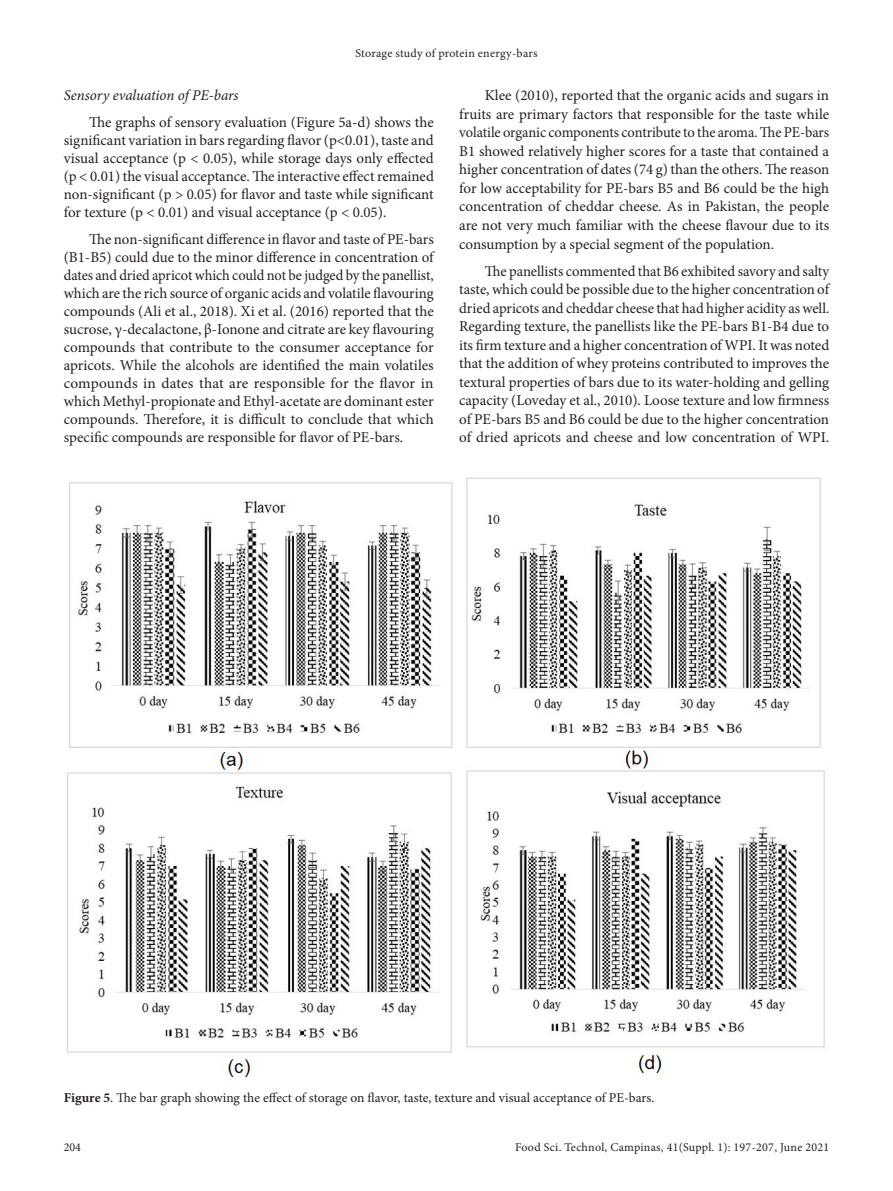
<style>
.page{position:relative;width:893px;height:1191px;background:#fff}
.page>*{position:absolute;margin:0;border:0;box-sizing:border-box;transform-origin:0 0}
.Paragraph{font:15px/18.6px "Minion Pro";color:#231f20;text-align:justify}
.Heading3{font:italic 15px "Minion Pro";letter-spacing:-.005em;color:#231f20}
.FigureCaption{font:13.5px "Minion Pro";letter-spacing:-.005em;color:#231f20}
.t1{font:12px "Minion Pro";letter-spacing:.02em;color:#231f20}
.s1{font-weight:700}
</style>
<div class="page">
<img style="left:67px;top:477px;width:758px;height:600px">
<p class="t1" style="left:355px;top:45px;width:184px">Storage study of protein energy-bars</p>
<p class="Heading3" style="left:64px;top:85px;width:176px">Sensory evaluation of PE-bars</p>
<p class="Paragraph" style="left:64px;top:113px;width:372px;line-height:18px;text-indent:26px">The graphs of sensory evaluation (Figure 5a-d) shows the significant variation in bars regarding flavor (p&lt;0.01), taste and visual acceptance (p &lt; 0.05), while storage days only effected (p &lt; 0.01) the visual acceptance. The interactive effect remained non-significant (p &gt; 0.05) for flavor and taste while significant for texture (p &lt; 0.01) and visual acceptance (p &lt; 0.05).</p>
<p class="Paragraph" style="left:64px;top:230px;width:371px;line-height:18px;text-indent:26px">The non-significant difference in flavor and taste of PE-bars (B1-B5) could due to the minor difference in concentration of dates and dried apricot which could not be judged by the panellist, which are the rich source of organic acids and volatile flavouring compounds (Ali et al., 2018). Xi et al. (2016) reported that the sucrose, γ-decalactone, β-Ionone and citrate are key flavouring compounds that contribute to the consumer acceptance for apricots. While the alcohols are identified the main volatiles compounds in dates that are responsible for the flavor in which Methyl-propionate and Ethyl-acetate are dominant ester compounds. Therefore, it is difficult to conclude that which specific compounds are responsible for flavor of PE-bars.</p>
<p class="Paragraph" style="left:459px;top:86px;width:372px;text-indent:26px">Klee (2010), reported that the organic acids and sugars in fruits are primary factors that responsible for the taste while volatile organic components contribute to the aroma. The PE-bars B1 showed relatively higher scores for a taste that contained a higher concentration of dates (74 g) than the others. The reason for low acceptability for PE-bars B5 and B6 could be the high concentration of cheddar cheese. As in Pakistan, the people are not very much familiar with the cheese flavour due to its consumption by a special segment of the population.</p>
<p class="Paragraph" style="left:459px;top:261px;width:372px;text-indent:26px">The panellists commented that B6 exhibited savory and salty taste, which could be possible due to the higher concentration of dried apricots and cheddar cheese that had higher acidity as well.<br>Regarding texture, the panellists like the PE-bars B1-B4 due to its firm texture and a higher concentration of WPI. It was noted that the addition of whey proteins contributed to improves the textural properties of bars due to its water-holding and gelling capacity (Loveday et al., 2010). Loose texture and low firmness of PE-bars B5 and B6 could be due to the higher concentration of dried apricots and cheese and low concentration of WPI.</p>
<p class="FigureCaption" style="left:64px;top:1088px;width:592px"><span class="s1">Figure 5</span>. The bar graph showing the effect of storage on flavor, taste, texture and visual acceptance of PE-bars.</p>
<p class="t1" style="left:515px;top:1139px;width:316px">Food Sci. Technol, Campinas, 41(Suppl. 1): 197-207, June 2021</p>
</div>
